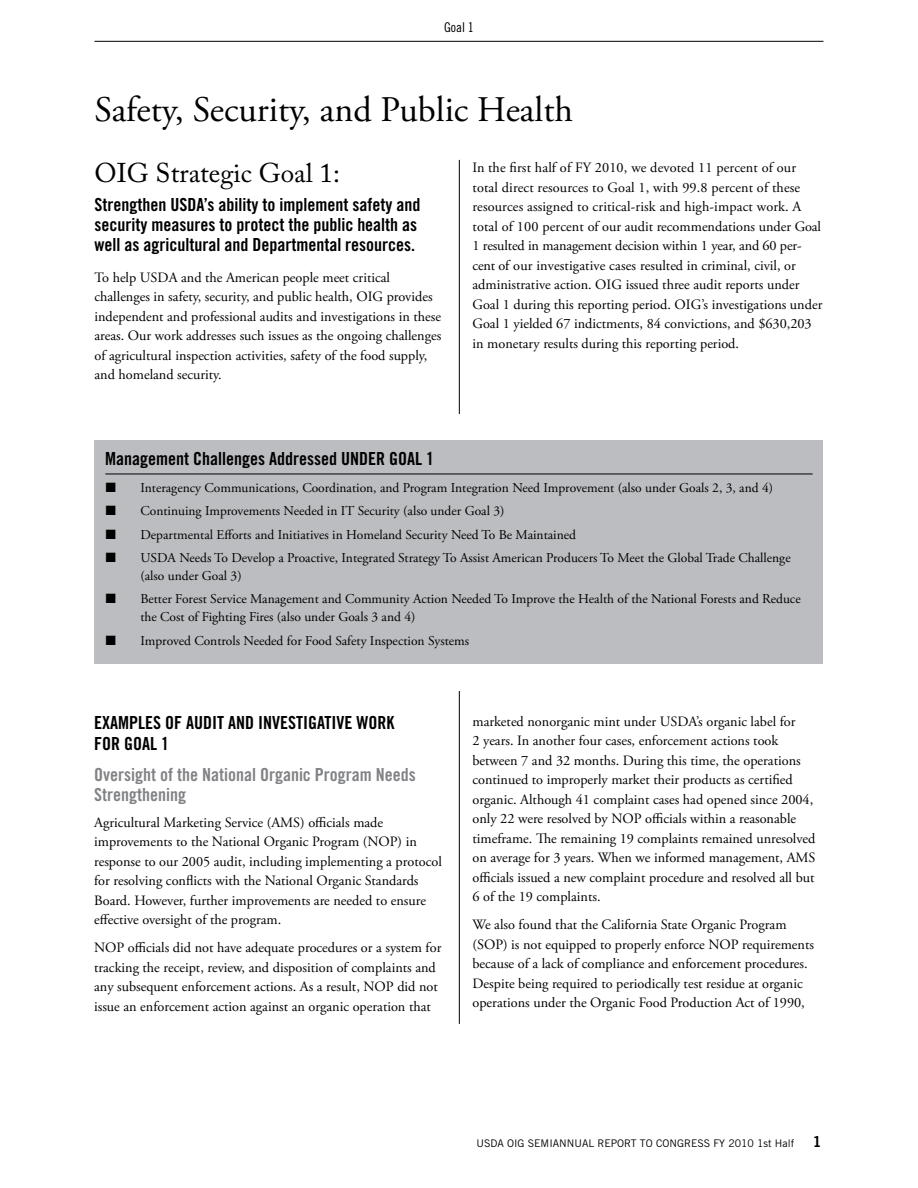
<style>
.page{position:relative;width:918px;height:1188px;background:#fff}
.page>*{position:absolute;margin:0;border:0;box-sizing:border-box;transform-origin:0 0}
.t1{font:36px "Adobe Garamond Pro";color:#000}
.t2{font:27px "Adobe Caslon Pro";color:#000}
.t3{font:18px/20.2px "Trade Gothic Bold Cond Twenty";color:#000}
.t4{font:18px/20.2px "Trade Gothic Bold Cond Twenty";color:#808285}
.t5{font:14.25px/19.5px "Adobe Garamond Pro";color:#000}
.t6{font:13.5px/23.4px "Adobe Garamond Pro";color:#000}
.t7{font:13.5px "Trade Gothic Cond Eighteen";color:#000}
.t8{font:10.5px "Trade Gothic";color:#000}
.s1{font-family:"Trade Gothic Bold Two";font-size:15px}
</style>
<div class="page">
<hr style="left:459px;top:160px;width:1px;height:864px;background:#000">
<hr style="left:94px;top:41px;width:730px;height:1px;background:#000">
<div style="left:409px;top:414px;width:102px;height:276px;background:#fff"></div>
<div style="left:94px;top:441px;width:730px;height:223px;background:#bcbdc0"></div>
<hr style="left:105px;top:474px;width:708px;height:1px;background:#000">
<p class="t7" style="left:444px;top:20px;width:31px">Goal 1</p>
<h1 class="t1" style="left:94px;top:88px;width:480px">Safety, Security, and Public Health</h1>
<h2 class="t2" style="left:94px;top:157px;width:247px">OIG Strategic Goal 1:</h2>
<p class="t3" style="left:94px;top:194px;width:327px">Strengthen USDA’s ability to implement safety and security measures to protect the public health as well as agricultural and Departmental resources.</p>
<p class="t5" style="left:94px;top:268px;width:348px">To help USDA and the American people meet critical challenges in safety, security, and public health, OIG provides independent and professional audits and investigations in these areas. Our work addresses such issues as the ongoing challenges of agricultural inspection activities, safety of the food supply, and homeland security.</p>
<p class="t5" style="left:472px;top:159px;width:351px">In the first half of FY 2010, we devoted 11 percent of our total direct resources to Goal 1, with 99.8 percent of these resources assigned to critical-risk and high-impact work. A total of 100 percent of our audit recommendations under Goal 1 resulted in management decision within 1 year, and 60 per&shy;cent of our investigative cases resulted in criminal, civil, or administrative action. OIG issued three audit reports under Goal 1 during this reporting period. OIG’s investigations under Goal 1 yielded 67 indictments, 84 convictions, and $630,203 in monetary results during this reporting period.</p>
<p class="t3" style="left:105px;top:448px;width:330px">Management Challenges Addressed UNDER GOAL 1</p>
<p class="t6" style="left:140px;top:476px;width:652px">Interagency Communications, Coordination, and Program Integration Need Improvement (also under Goals 2, 3, and 4)<br>Continuing Improvements Needed in IT Security (also under Goal 3)<br>Departmental Efforts and Initiatives in Homeland Security Need To Be Maintained<br>USDA Needs To Develop a Proactive, Integrated Strategy To Assist American Producers To Meet the Global Trade Challenge</p>
<p class="t6" style="left:140px;top:564px;width:662px">(also under Goal 3)<br>Better Forest Service Management and Community Action Needed To Improve the Health of the National Forests and Reduce</p>
<p class="t6" style="left:140px;top:606px;width:330px">the Cost of Fighting Fires (also under Goals 3 and 4)<br>Improved Controls Needed for Food Safety Inspection Systems</p>
<p class="t3" style="left:94px;top:713px;width:302px">EXAMPLES OF AUDIT AND INVESTIGATIVE WORK<br>FOR GOAL 1</p>
<p class="t4" style="left:94px;top:764px;width:323px">Oversight of the National Organic Program Needs<br>Strengthening</p>
<p class="t5" style="left:94px;top:813px;width:349px">Agricultural Marketing Service (AMS) officials made improvements to the National Organic Program (NOP) in response to our 2005 audit, including implementing a protocol for resolving conflicts with the National Organic Standards Board. However, further improvements are needed to ensure effective oversight of the program.</p>
<p class="t5" style="left:94px;top:939px;width:349px">NOP officials did not have adequate procedures or a system for tracking the receipt, review, and disposition of complaints and any subsequent enforcement actions. As a result, NOP did not issue an enforcement action against an organic operation that</p>
<p class="t5" style="left:473px;top:712px;width:345px">marketed nonorganic mint under USDA’s organic label for<br>2 years. In another four cases, enforcement actions took between 7 and 32 months. During this time, the operations continued to improperly market their products as certified organic. Although 41 complaint cases had opened since 2004, only 22 were resolved by NOP officials within a reasonable timeframe. The remaining 19 complaints remained unresolved on average for 3 years. When we informed management, AMS officials issued a new complaint procedure and resolved all but 6 of the 19 complaints.</p>
<p class="t5" style="left:473px;top:916px;width:343px">We also found that the California State Organic Program (SOP) is not equipped to properly enforce NOP requirements because of a lack of compliance and enforcement procedures.<br>Despite being required to periodically test residue at organic operations under the Organic Food Production Act of 1990,</p>
<p class="t8" style="left:476px;top:1137px;width:347px">USDA OIG SEMIANNUAL REPORT TO CONGRESS FY 2010 1st Half <span class="s1">1</span></p>
</div>
